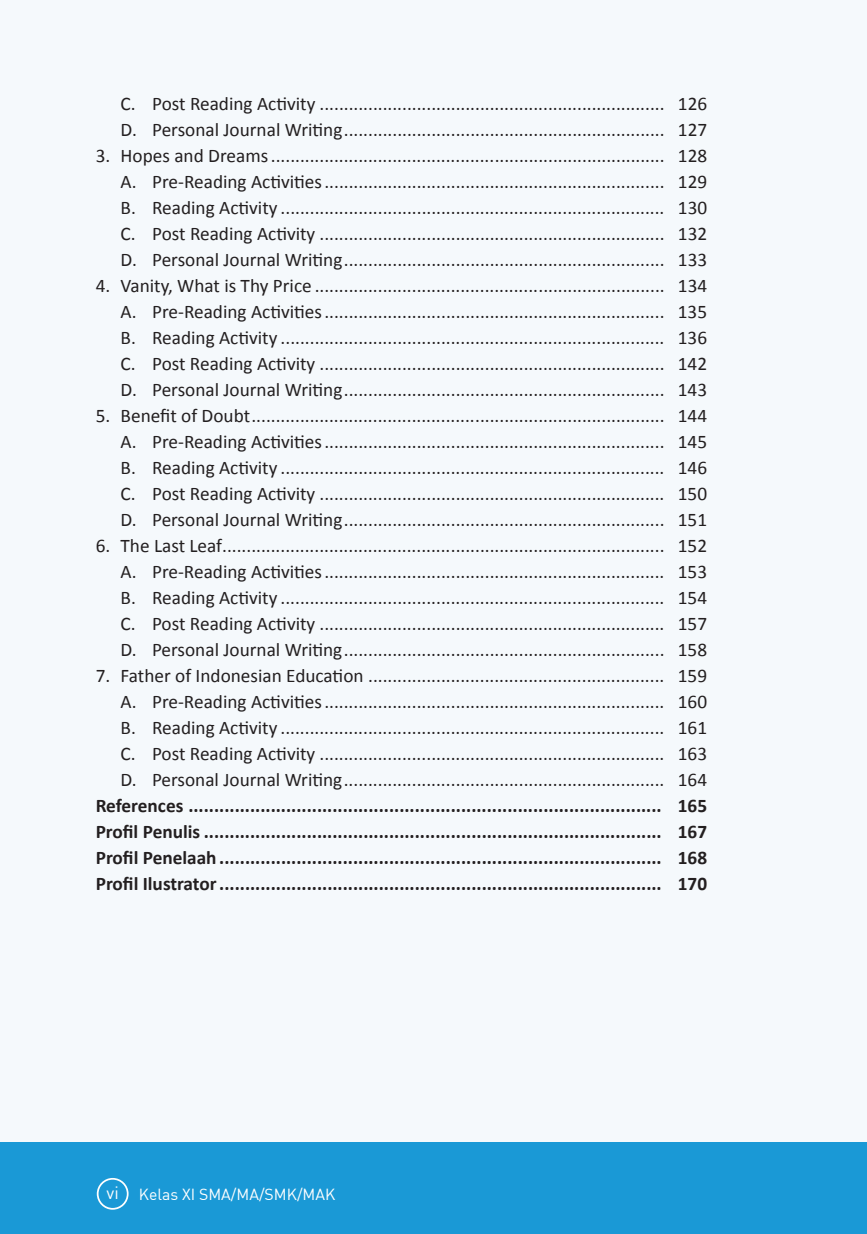
<style>
.page{position:relative;width:867px;height:1234px;background:#fff}
.page>*{position:absolute;margin:0;border:0;box-sizing:border-box;transform-origin:0 0}
.t1{font:19.25px/25.9px "Calibri";color:#231f20;text-align:justify}
.t2{font:700 19.25px/25.9px "Calibri";color:#231f20;text-align:justify}
.t3{font:15.75px "DIN";color:#fff}
.s1{font-size:17.5px}
</style>
<div class="page">
<div style="left:0;top:0;width:866px;height:1180px;background:#f5f9fc"></div>
<div style="left:0;top:1142px;width:866px;height:91px;background:#1a99d6"></div>
<div style="left:97px;top:1177px;width:31px;height:32px;border:2px solid #fff;border-radius:50%"></div>
<p class="t1" style="left:121px;top:92px;width:587px">C. Post Reading Activity ....................................................................... 126<br>D. Personal Journal Writing .................................................................. 127</p>
<p class="t1" style="left:120px;top:144px;width:587px;text-indent:-25px">3. Hopes and Dreams ................................................................................. 128<br>A. Pre-Reading Activities ...................................................................... 129<br>B. Reading Activity ............................................................................... 130<br>C. Post Reading Activity ....................................................................... 132<br>D. Personal Journal Writing .................................................................. 133</p>
<p class="t1" style="left:120px;top:274px;width:587px;text-indent:-25px">4. Vanity, What is Thy Price ........................................................................ 134<br>A. Pre-Reading Activities ...................................................................... 135<br>B. Reading Activity ............................................................................... 136<br>C. Post Reading Activity ....................................................................... 142<br>D. Personal Journal Writing .................................................................. 143</p>
<p class="t1" style="left:120px;top:404px;width:587px;text-indent:-25px">5. Benefit of Doubt ..................................................................................... 144<br>A. Pre-Reading Activities ...................................................................... 145<br>B. Reading Activity ............................................................................... 146<br>C. Post Reading Activity ....................................................................... 150<br>D. Personal Journal Writing .................................................................. 151</p>
<p class="t1" style="left:120px;top:534px;width:587px;text-indent:-25px">6. The Last Leaf ........................................................................................... 152<br>A. Pre-Reading Activities ...................................................................... 153<br>B. Reading Activity ............................................................................... 154<br>C. Post Reading Activity ....................................................................... 157<br>D. Personal Journal Writing .................................................................. 158</p>
<p class="t1" style="left:120px;top:664px;width:587px;text-indent:-25px">7. Father of Indonesian Education ............................................................. 159<br>A. Pre-Reading Activities ...................................................................... 160<br>B. Reading Activity ............................................................................... 161<br>C. Post Reading Activity ....................................................................... 163<br>D. Personal Journal Writing .................................................................. 164</p>
<p class="t2" style="left:96px;top:794px;width:612px">References ............................................................................................ 165<br>Profil Penulis ......................................................................................... 167<br>Profil Penelaah ...................................................................................... 168<br>Profil Ilustrator ...................................................................................... 170</p>
<p class="t3" style="left:106px;top:1184px;width:230px"><span class="s1">vi</span> Kelas XI SMA/MA/SMK/MAK</p>
</div>
